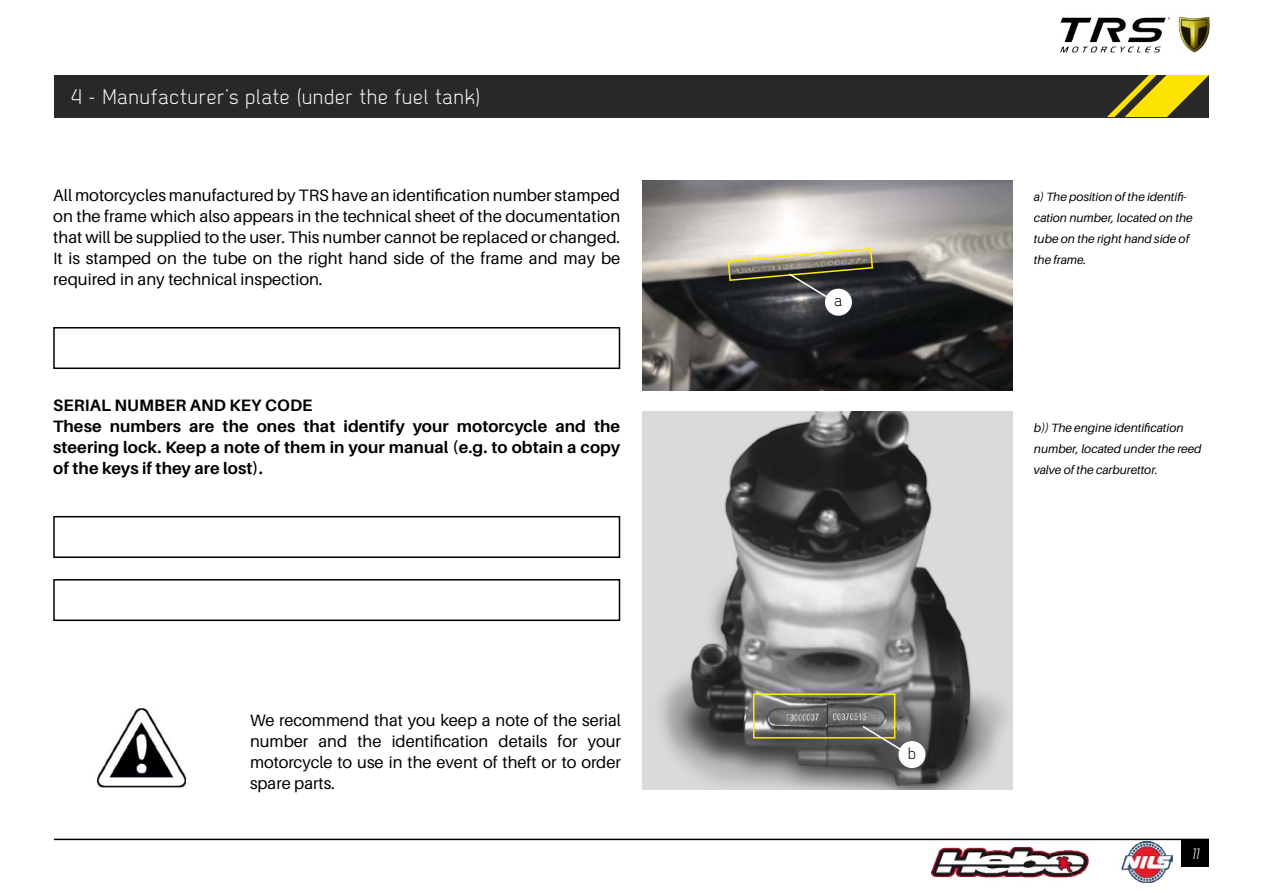
<style>
.page{position:relative;width:1263px;height:893px;background:#fff}
.page>*{position:absolute;margin:0;border:0;box-sizing:border-box;transform-origin:0 0}
.t1{font:21px "Dekar";letter-spacing:.05em;color:#fff}
.t2{font:16.5px/21px "Aileron";color:#000;text-align:justify}
.t3{font:700 16.5px/21px "Aileron";letter-spacing:.005em;color:#000}
.t4{font:16.5px "Dekar";color:#000}
.t5{font:italic 15px "Dekar";color:#fff}
.t6{font:italic 12px/21px "Aileron";color:#000}
</style>
<div class="page">
<div style="left:1181px;top:839px;width:28px;height:28px;background:#000"></div>
<img style="left:931px;top:842px;width:242px;height:40px">
<img style="left:1060px;top:16px;width:150px;height:37px">
<div style="left:54px;top:75px;width:1155px;height:42px;background:#282829"></div>
<svg style="left:1107px;top:75px;width:102px;height:42px"></svg>
<hr style="left:54px;top:839px;width:1155px;height:1px;background:#000">
<div style="left:53px;top:327px;width:567px;height:42px;border:2px solid #000"></div>
<div style="left:53px;top:516px;width:567px;height:42px;border:2px solid #000"></div>
<div style="left:53px;top:579px;width:567px;height:42px;border:2px solid #000"></div>
<img style="left:642px;top:180px;width:371px;height:210px">
<img style="left:642px;top:411px;width:371px;height:378px">
<img style="left:96px;top:707px;width:91px;height:81px">
<div style="left:825px;top:289px;width:27px;height:27px;background:#fff;border-radius:50%"></div>
<svg style="left:727px;top:247px;width:147px;height:53px;background:#777565"></svg>
<div style="left:898px;top:741px;width:27px;height:27px;background:#fff;border-radius:50%"></div>
<div style="left:753px;top:693px;width:142px;height:45px;border:2px solid #ffed00"></div>
<svg style="left:861px;top:724px;width:44px;height:29px"></svg>
<p class="t1" style="left:71px;top:86px;width:411px">4 - Manufacturer’s plate (under the fuel tank)</p>
<p class="t2" style="left:53px;top:185px;width:569px">All motorcycles manufactured by TRS have an identification number stamped on the frame which also appears in the technical sheet of the documentation that will be supplied to the user. This number cannot be replaced or changed.<br>It is stamped on the tube on the right hand side of the frame and may be required in any technical inspection.</p>
<p class="t3" style="left:53px;top:395px;width:568px">SERIAL NUMBER AND KEY CODE<br>These numbers are the ones that identify your motorcycle and the steering lock. Keep a note of them in your manual (e.g. to obtain a copy of the keys if they are lost).</p>
<p class="t2" style="left:250px;top:710px;width:372px">We recommend that you keep a note of the serial number and the identification details for your motorcycle to use in the event of theft or to order spare parts.</p>
<p class="t4" style="left:834px;top:292px;width:9px">a</p>
<p class="t4" style="left:908px;top:745px;width:9px">b</p>
<p class="t6" style="left:1034px;top:186px;width:160px">a) The position of the identifi&shy;cation number, located on the tube on the right hand side of the frame.</p>
<p class="t6" style="left:1034px;top:417px;width:169px">b)) The engine identification number, located under the reed valve of the carburettor.</p>
<p class="t5" style="left:1191px;top:846px;width:12px">11</p>
</div>
